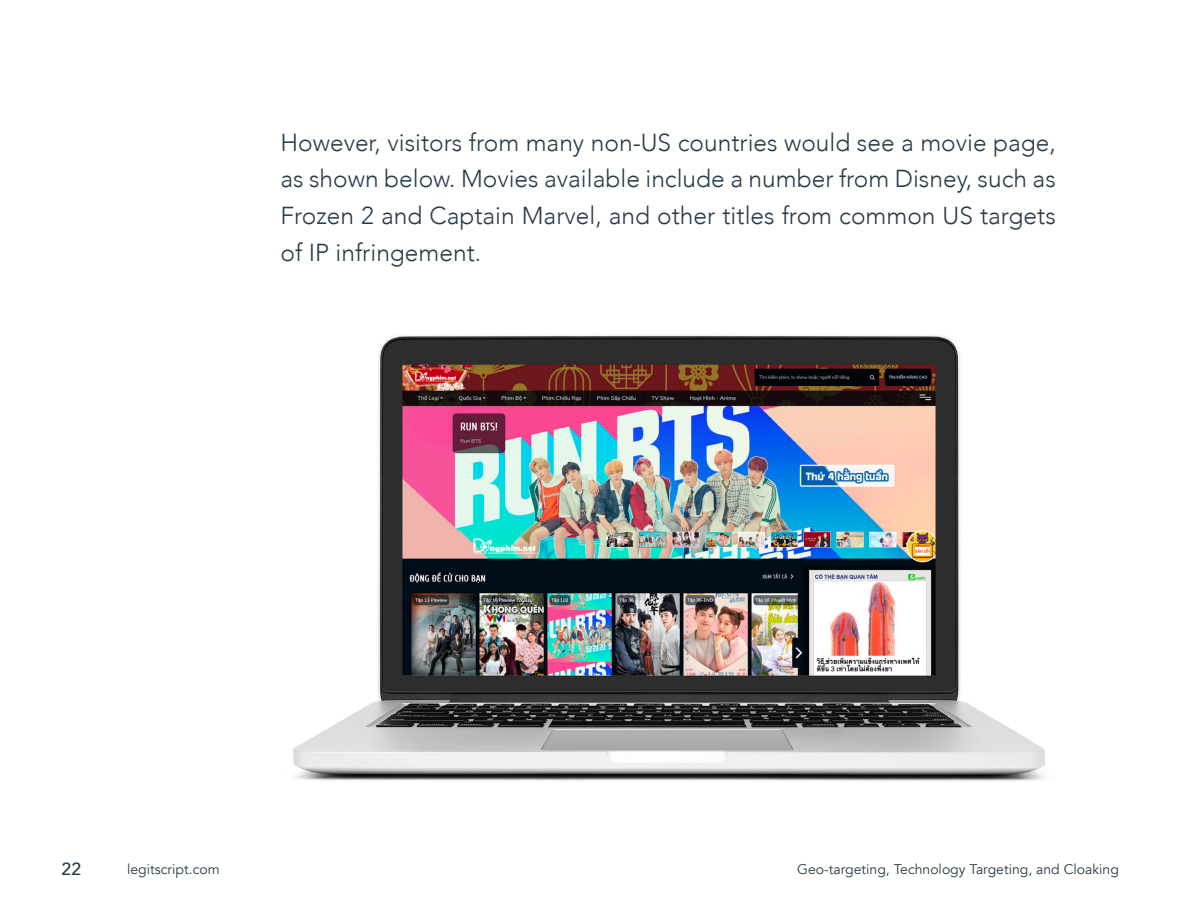
<style>
.page{position:relative;width:1182px;height:914px;background:#fff}
.page>*{position:absolute;margin:0;border:0;box-sizing:border-box;transform-origin:0 0}
.t1{font:300 24.5px/36.8px "Avenir";color:#293b4b;text-align:justify}
.t2{font:500 17.5px "Avenir";color:#293b4b}
.t3{font:14px "Avenir";color:#293b4b}
</style>
<div class="page">
<img style="left:293px;top:335px;width:752px;height:446px">
<p class="t1" style="left:280px;top:124px;width:776px">However, visitors from many non-US countries would see a movie page, as shown below. Movies available include a number from Disney, such as Frozen 2 and Captain Marvel, and other titles from common US targets of IP infringement.</p>
<p class="t2" style="left:62px;top:854px;width:21px">22</p>
<p class="t3" style="left:127px;top:860px;width:94px">legitscript.com</p>
<p class="t3" style="left:797px;top:860px;width:323px">Geo-targeting, Technology Targeting, and Cloaking</p>
</div>
